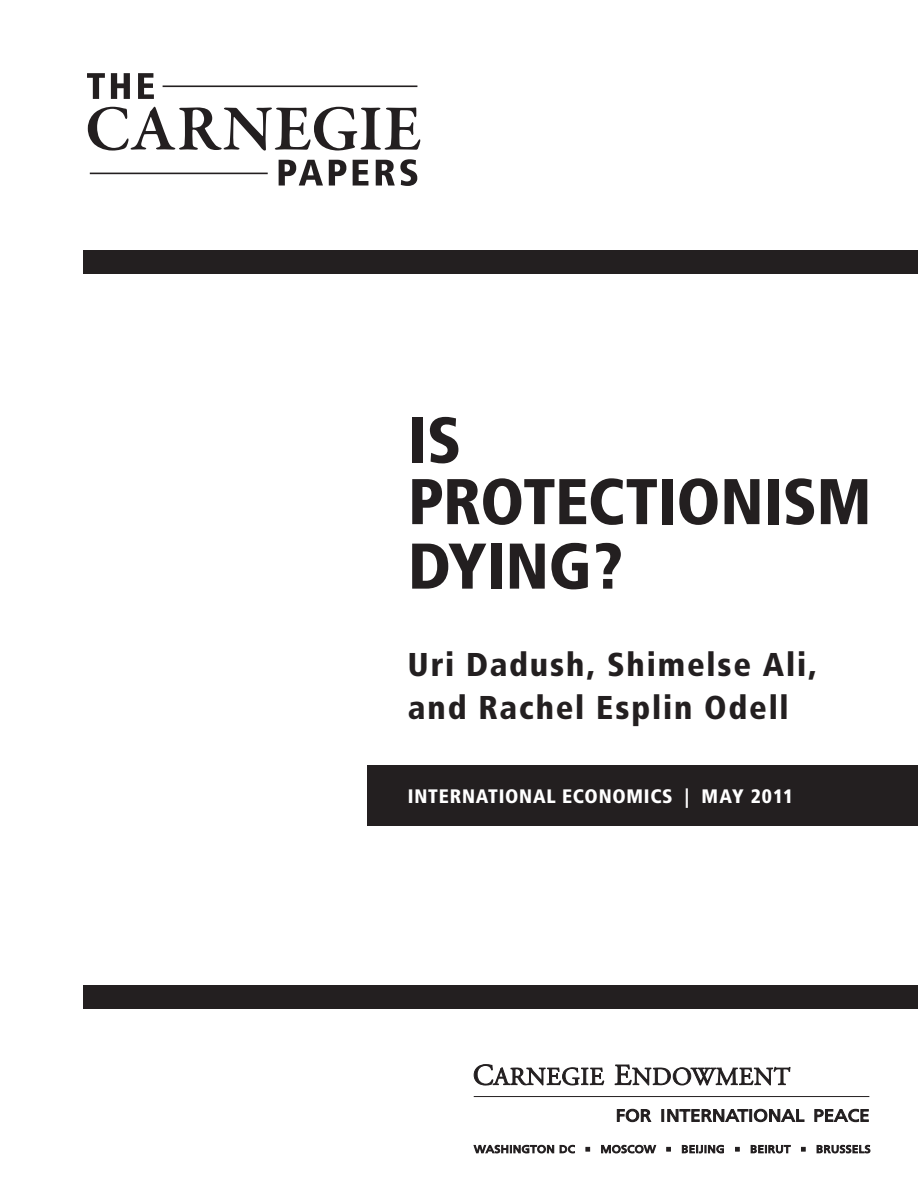
<style>
.page{position:relative;width:918px;height:1188px;background:#fff}
.page>*{position:absolute;margin:0;border:0;box-sizing:border-box;transform-origin:0 0}
.t1{font:900 condensed 64.5px/63px "Frutiger";letter-spacing:-.005em;color:#231f20}
.t2{font:900 condensed 33px/43.5px "Frutiger";letter-spacing:.055em;color:#231f20}
.t3{font:900 condensed 19.5px "Frutiger";letter-spacing:.04em;color:#fff}
</style>
<div class="page">
<svg style="left:279px;top:160px;width:44px;height:26px"></svg>
<svg style="left:329px;top:160px;width:17px;height:26px"></svg>
<svg style="left:353px;top:160px;width:15px;height:26px"></svg>
<svg style="left:376px;top:159px;width:41px;height:27px"></svg>
<svg style="left:88px;top:107px;width:332px;height:44px"></svg>
<svg style="left:87px;top:73px;width:18px;height:26px"></svg>
<svg style="left:111px;top:73px;width:19px;height:26px"></svg>
<svg style="left:138px;top:73px;width:16px;height:26px"></svg>
<hr style="left:163px;top:85px;width:254px;height:2px;background:#231f20">
<hr style="left:90px;top:173px;width:178px;height:1px;background:#231f20">
<div style="left:367px;top:765px;width:551px;height:61px;background:#231f20"></div>
<div style="left:83px;top:250px;width:835px;height:24px;background:#231f20"></div>
<div style="left:83px;top:985px;width:835px;height:23px;background:#231f20"></div>
<hr style="left:474px;top:1096px;width:395px;height:1px;background:#231f20">
<svg style="left:474px;top:1064px;width:130px;height:21px"></svg>
<svg style="left:615px;top:1064px;width:175px;height:22px"></svg>
<svg style="left:616px;top:1108px;width:36px;height:15px"></svg>
<svg style="left:661px;top:1108px;width:144px;height:15px"></svg>
<svg style="left:814px;top:1108px;width:55px;height:15px"></svg>
<svg style="left:474px;top:1144px;width:80px;height:9px"></svg>
<svg style="left:560px;top:1145px;width:15px;height:8px"></svg>
<svg style="left:585px;top:1147px;width:5px;height:5px"></svg>
<svg style="left:601px;top:1144px;width:55px;height:9px"></svg>
<svg style="left:666px;top:1147px;width:5px;height:5px"></svg>
<svg style="left:682px;top:1145px;width:42px;height:8px"></svg>
<svg style="left:735px;top:1147px;width:5px;height:5px"></svg>
<svg style="left:751px;top:1145px;width:40px;height:8px"></svg>
<svg style="left:801px;top:1147px;width:5px;height:5px"></svg>
<svg style="left:817px;top:1145px;width:53px;height:8px"></svg>
<h1 class="t1" style="left:408px;top:409px;width:465px">IS<br>PROTECTIONISM<br>DYING?</h1>
<p class="t2" style="left:408px;top:642px;width:410px">URI DADUSH, SHIMELSE ALI,<br>AND RACHEL ESPLIN ODELL</p>
<p class="t3" style="left:408px;top:784px;width:266px">INTERNATIONAL ECONOMICS</p>
<p class="t3" style="left:685px;top:784px;width:6px">|</p>
<p class="t3" style="left:702px;top:784px;width:93px">MAY 2011</p>
</div>
